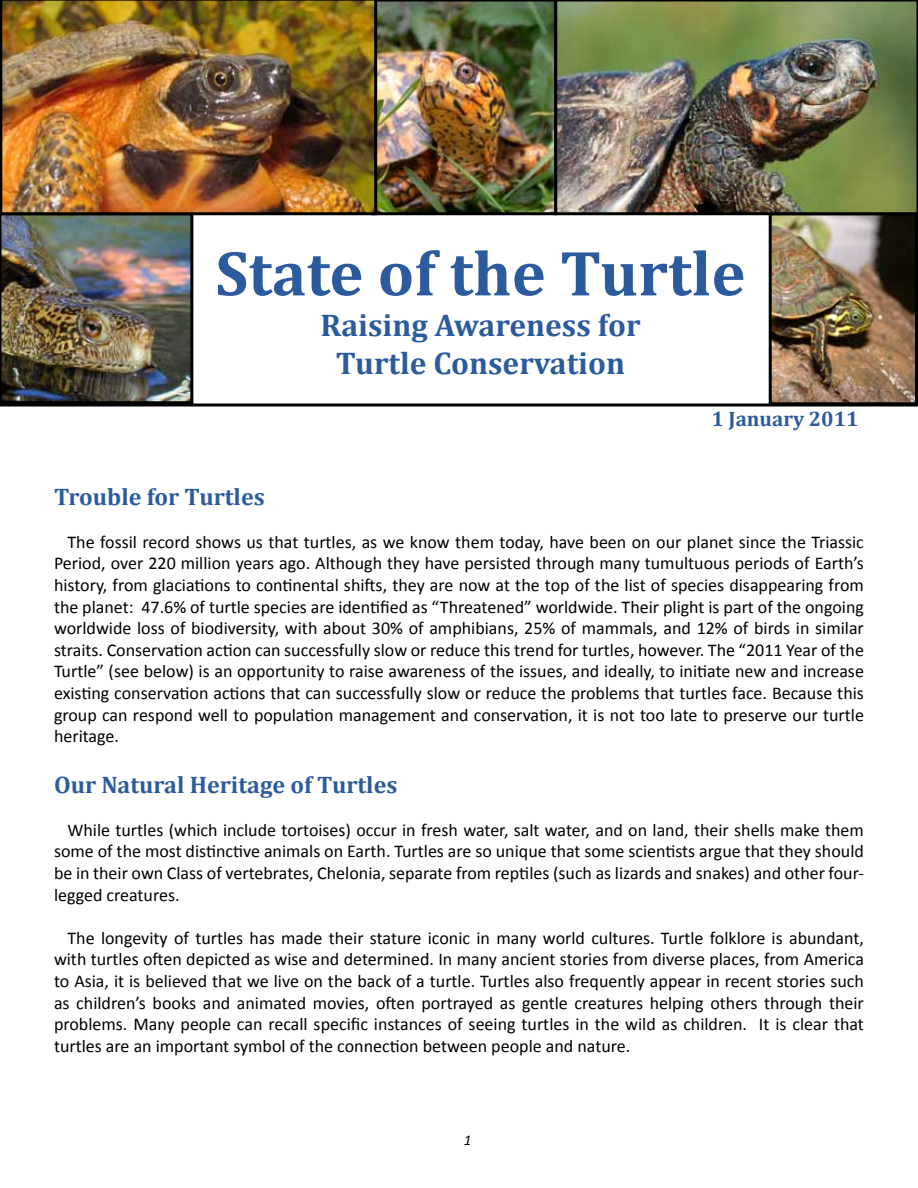
<style>
.page{position:relative;width:918px;height:1188px;background:#fff}
.page>*{position:absolute;margin:0;border:0;box-sizing:border-box;transform-origin:0 0}
.t1{font:700 64.5px "Cambria";color:#2c5b9d}
.t2{font:700 31.5px/37.8px "Cambria";color:#2c5b9d;text-align:center}
.t3{font:700 24px "Cambria";color:#2c5b9d}
.t4{font:700 21px "Cambria";color:#2c5b9d}
.t5{font:18px/21.6px "Calibri";color:#000;text-align:justify}
.t6{font:italic 15px "Calibri";color:#000}
</style>
<div class="page">
<img style="left:0;top:215px;width:193px;height:188px">
<img style="left:773px;top:216px;width:141px;height:185px">
<div style="left:769px;top:212px;width:149px;height:193px;border:3px solid #000"></div>
<img style="left:377px;top:0;width:177px;height:215px">
<img style="left:554px;top:0;width:364px;height:215px">
<img style="left:0;top:0;width:377px;height:215px">
<hr style="left:0;top:403px;width:918px;height:3px;background:#000">
<h1 class="t1" style="left:215px;top:234px;width:532px">State of the Turtle</h1>
<h2 class="t2" style="left:320px;top:306px;width:322px">Raising Awareness for<br>Turtle Conservation</h2>
<p class="t4" style="left:711px;top:406px;width:149px">1 January 2011</p>
<h3 class="t3" style="left:54px;top:482px;width:212px">Trouble for Turtles</h3>
<p class="t5" style="left:54px;top:530px;width:812px;text-indent:14px">The fossil record shows us that turtles, as we know them today, have been on our planet since the Triassic Period, over 220 million years ago. Although they have persisted through many tumultuous periods of Earth’s history, from glaciations to continental shifts, they are now at the top of the list of species disappearing from the planet: 47.6% of turtle species are identified as “Threatened” worldwide. Their plight is part of the ongoing worldwide loss of biodiversity, with about 30% of amphibians, 25% of mammals, and 12% of birds in similar straits. Conservation action can successfully slow or reduce this trend for turtles, however. The “2011 Year of the Turtle” (see below) is an opportunity to raise awareness of the issues, and ideally, to initiate new and increase existing conservation actions that can successfully slow or reduce the problems that turtles face. Because this group can respond well to population management and conservation, it is not too late to preserve our turtle heritage.</p>
<h3 class="t3" style="left:54px;top:770px;width:345px">Our Natural Heritage of Turtles</h3>
<p class="t5" style="left:54px;top:818px;width:811px;text-indent:14px">While turtles (which include tortoises) occur in fresh water, salt water, and on land, their shells make them some of the most distinctive animals on Earth. Turtles are so unique that some scientists argue that they should be in their own Class of vertebrates, Chelonia, separate from reptiles (such as lizards and snakes) and other four&shy;legged creatures.</p>
<p class="t5" style="left:54px;top:926px;width:812px;text-indent:14px">The longevity of turtles has made their stature iconic in many world cultures. Turtle folklore is abundant, with turtles often depicted as wise and determined. In many ancient stories from diverse places, from America to Asia, it is believed that we live on the back of a turtle. Turtles also frequently appear in recent stories such as children’s books and animated movies, often portrayed as gentle creatures helping others through their problems. Many people can recall specific instances of seeing turtles in the wild as children. It is clear that turtles are an important symbol of the connection between people and nature.</p>
<p class="t6" style="left:464px;top:1131px;width:9px">1</p>
</div>
